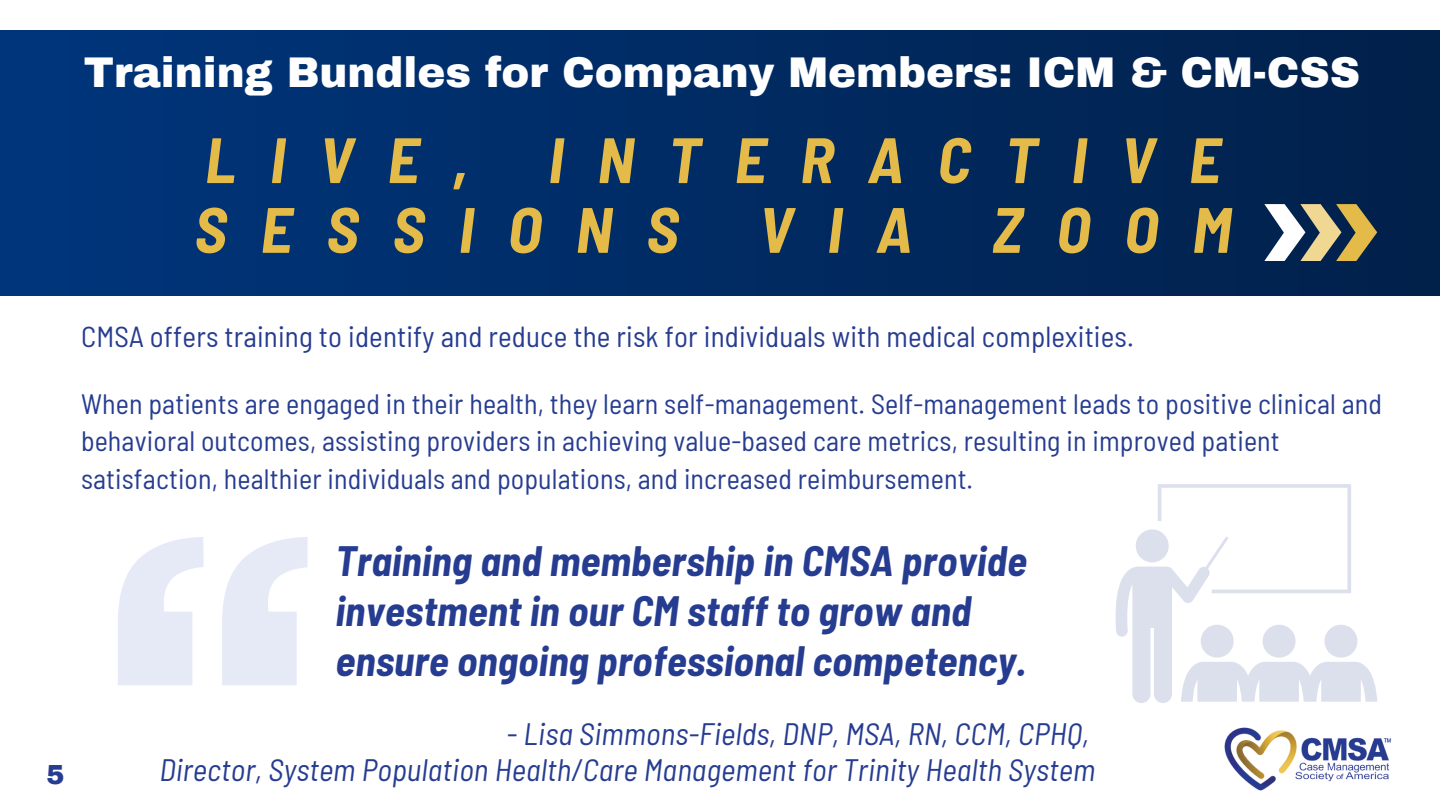
<style>
.page{position:relative;width:1440px;height:810px;background:#fff}
.page>*{position:absolute;margin:0;border:0;box-sizing:border-box;transform-origin:0 0}
.t1{font:italic 700 semi-condensed 64px/69.8px "Barlow";letter-spacing:.53em;color:#e4bb48}
.t2{font:900 42px "Archivo";color:#fff}
.t3{font:italic 700 semi-condensed 41.5px/50.3px "Barlow";letter-spacing:.005em;color:#263c91}
.t4{font:italic semi-condensed 31px "Barlow";letter-spacing:.005em;color:#263c91}
.t5{font:semi-condensed 29px "Barlow";letter-spacing:.005em;color:#263c91}
.t6{font:semi-condensed 28px/37.5px "Barlow";letter-spacing:.005em;color:#263c91}
.t7{font:900 27px "Archivo";color:#263c91}
</style>
<div class="page">
<svg style="left:1116px;top:484px;width:261px;height:219px"></svg>
<div style="left:0;top:30px;width:1440px;height:265px;background:linear-gradient(to right,#00357c,#01214a)"></div>
<svg style="left:118px;top:537px;width:190px;height:148px"></svg>
<img style="left:1224px;top:728px;width:167px;height:63px">
<svg style="left:1264px;top:204px;width:113px;height:57px"></svg>
<h3 class="t2" style="left:84px;top:50px;width:1278px">Training Bundles for Company Members: ICM &amp; CM-CSS</h3>
<p class="t1" style="left:194px;top:123px;width:1028px;text-indent:354px">INTERACTIVE<br>SESSIONS</p>
<p class="t1" style="left:205px;top:123px;width:264px">LIVE,</p>
<p class="t1" style="left:759px;top:192px;width:155px">VIA</p>
<p class="t1" style="left:992px;top:192px;width:240px">ZOOM</p>
<h1 class="t5" style="left:81px;top:318px;width:1054px">CMSA offers training to identify and reduce the risk for individuals with medical complexities.</h1>
<p class="t6" style="left:81px;top:384px;width:1303px">When patients are engaged in their health, they learn self-management. Self-management leads to positive clinical and behavioral outcomes, assisting providers in achieving value-based care metrics, resulting in improved patient satisfaction, healthier individuals and populations, and increased reimbursement.</p>
<h2 class="t7" style="left:47px;top:761px;width:20px">5</h2>
<p class="t3" style="left:336px;top:534px;width:693px">Training and membership in CMSA provide investment in our CM staff to grow and ensure ongoing professional competency.</p>
<p class="t4" style="left:507px;top:714px;width:584px">- Lisa Simmons-Fields, DNP, MSA, RN, CCM, CPHQ,</p>
<p class="t4" style="left:159px;top:750px;width:937px">Director, System Population Health/Care Management for Trinity Health System</p>
</div>
